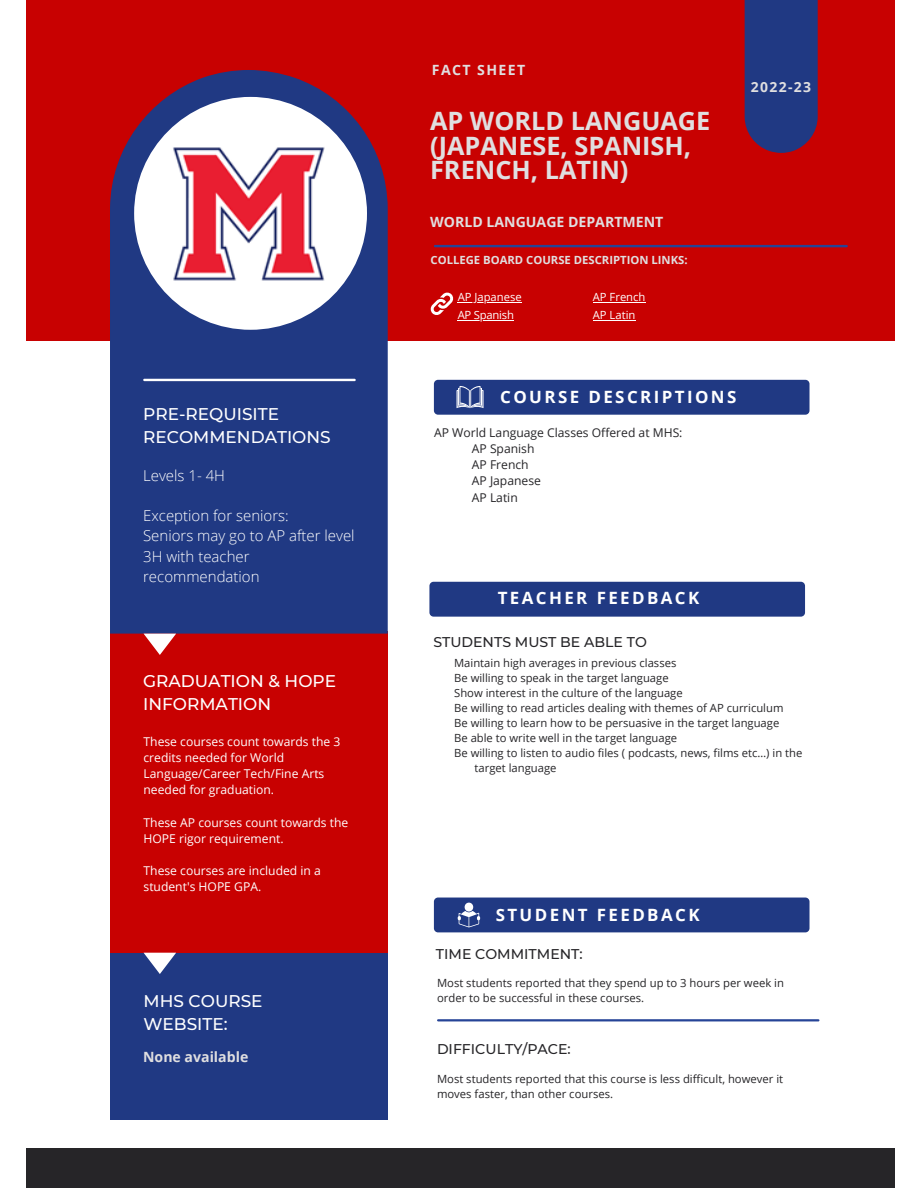
<style>
.page{position:relative;width:918px;height:1188px;background:#fff}
.page>*{position:absolute;margin:0;border:0;box-sizing:border-box;transform-origin:0 0}
.t1{font:700 25.35px "Open Sans";color:#e0dfe0}
.t2{font:500 16.95px/23.2px "Montserrat";color:#fff}
.t3{font:700 16.95px "Open Sans";letter-spacing:.14em;color:#fff}
.t4{font:300 15px/20.2px "Open Sans";color:#fff}
.t5{font:500 14.1px "Montserrat";color:#262528}
.t6{font:700 14.1px "Open Sans";color:#e0dfe0}
.t7{font:700 14.1px "Open Sans";letter-spacing:.1em;color:#e0dfe0}
.t8{font:700 13.95px "Open Sans";letter-spacing:.1em;color:#e0dfe0}
.t9{font:12.15px/16.2px "Open Sans";color:#fff}
.t10{font:12.15px "Open Sans";color:#262528}
.t11{font:11.25px/15px "Open Sans";color:#262528}
.t12{font:700 11.25px "Open Sans";color:#e0dfe0}
.t13{font:11.25px "Open Sans";color:#fff}
.t14{font:11.25px "Open Sans";letter-spacing:-.02em;color:#fff}
</style>
<div class="page">
<div style="left:26px;top:0;width:869px;height:341px;background:#c80101"></div>
<div style="left:745px;top:0;width:73px;height:153px;background:#203983"></div>
<div style="left:110px;top:940px;width:277px;height:180px;background:#203983"></div>
<div style="left:110px;top:631px;width:277px;height:322px;background:#c80101"></div>
<svg style="left:110px;top:70px;width:278px;height:564px;background:#2c3579"></svg>
<div style="left:134px;top:97px;width:233px;height:233px;background:#fff;border-radius:50%"></div>
<hr style="left:435px;top:245px;width:412px;height:2px;background:#264497">
<hr style="left:144px;top:379px;width:211px;height:2px;background:#fff">
<div style="left:434px;top:380px;width:376px;height:35px;background:#203983;border-radius:4px"></div>
<div style="left:429px;top:582px;width:376px;height:35px;background:#203983;border-radius:4px"></div>
<div style="left:434px;top:898px;width:376px;height:34px;background:#203983;border-radius:4px"></div>
<div style="left:27px;top:1148px;width:868px;height:40px;background:#262528"></div>
<svg style="left:144px;top:953px;width:32px;height:21px"></svg>
<svg style="left:144px;top:634px;width:32px;height:21px"></svg>
<img style="left:173px;top:147px;width:152px;height:134px">
<svg style="left:430px;top:292px;width:24px;height:23px"></svg>
<svg style="left:457px;top:386px;width:27px;height:22px"></svg>
<svg style="left:458px;top:903px;width:22px;height:24px"></svg>
<hr style="left:458px;top:320px;width:56px;height:1px;background:#fff">
<hr style="left:593px;top:302px;width:53px;height:1px;background:#fff">
<hr style="left:438px;top:1019px;width:380px;height:2px;background:#264497">
<hr style="left:593px;top:320px;width:42px;height:1px;background:#fff">
<hr style="left:458px;top:302px;width:64px;height:1px;background:#fff">
<p class="t2" style="left:143px;top:402px;width:189px">PRE-REQUISITE<br>RECOMMENDATIONS</p>
<p class="t4" style="left:143px;top:465px;width:83px">Levels 1- 4H</p>
<p class="t4" style="left:143px;top:505px;width:147px">Exception for seniors:</p>
<p class="t4" style="left:143px;top:525px;width:213px">Seniors may go to AP after level<br>3H with teacher recommendation</p>
<p class="t2" style="left:143px;top:669px;width:194px">GRADUATION &amp; HOPE<br>INFORMATION</p>
<p class="t9" style="left:144px;top:733px;width:198px">These courses count towards the 3 credits needed for World<br>Language/Career Tech/Fine Arts needed for graduation.</p>
<p class="t9" style="left:144px;top:814px;width:206px">These AP courses count towards the<br>HOPE rigor requirement.</p>
<p class="t9" style="left:144px;top:862px;width:179px">These courses are included in a student's HOPE GPA.</p>
<p class="t2" style="left:144px;top:989px;width:121px">MHS COURSE<br>WEBSITE:</p>
<p class="t6" style="left:143px;top:1047px;width:107px">None available</p>
<p class="t7" style="left:432px;top:60px;width:95px">FACT SHEET</p>
<p class="t1" style="left:430px;top:103px;width:282px">AP WORLD LANGUAGE</p>
<p class="t1" style="left:430px;top:127px;width:263px">(JAPANESE, SPANISH,</p>
<p class="t1" style="left:430px;top:152px;width:200px">FRENCH, LATIN)</p>
<p class="t6" style="left:430px;top:212px;width:235px">WORLD LANGUAGE DEPARTMENT</p>
<p class="t12" style="left:431px;top:252px;width:259px">COLLEGE BOARD COURSE DESCRIPTION LINKS:</p>
<p class="t13" style="left:458px;top:289px;width:66px">AP Japanese</p>
<p class="t14" style="left:458px;top:307px;width:58px">AP Spanish</p>
<p class="t13" style="left:593px;top:289px;width:54px">AP French</p>
<p class="t13" style="left:593px;top:307px;width:44px">AP Latin</p>
<p class="t8" style="left:751px;top:77px;width:62px">2022-23</p>
<p class="t3" style="left:500px;top:385px;width:238px">COURSE DESCRIPTIONS</p>
<p class="t10" style="left:434px;top:424px;width:250px">AP World Language Classes Offered at MHS:</p>
<p class="t10" style="left:472px;top:440px;width:64px">AP Spanish</p>
<p class="t10" style="left:472px;top:456px;width:58px">AP French</p>
<p class="t10" style="left:472px;top:472px;width:71px">AP Japanese</p>
<p class="t10" style="left:472px;top:489px;width:47px">AP Latin</p>
<p class="t3" style="left:498px;top:586px;width:203px">TEACHER FEEDBACK</p>
<p class="t5" style="left:433px;top:633px;width:215px">STUDENTS MUST BE ABLE TO</p>
<p class="t11" style="left:454px;top:655px;width:224px">Maintain high averages in previous classes</p>
<p class="t11" style="left:454px;top:670px;width:216px">Be willing to speak in the target language</p>
<p class="t11" style="left:454px;top:685px;width:230px">Show interest in the culture of the language</p>
<p class="t11" style="left:454px;top:700px;width:331px">Be willing to read articles dealing with themes of AP curriculum</p>
<p class="t11" style="left:454px;top:715px;width:327px">Be willing to learn how to be persuasive in the target language</p>
<p class="t11" style="left:454px;top:730px;width:225px">Be able to write well in the target language</p>
<p class="t11" style="left:454px;top:745px;width:350px">Be willing to listen to audio files ( podcasts, news, films etc…) in the</p>
<p class="t11" style="left:475px;top:760px;width:83px">target language</p>
<p class="t3" style="left:496px;top:903px;width:205px">STUDENT FEEDBACK</p>
<p class="t5" style="left:436px;top:945px;width:148px">TIME COMMITMENT:</p>
<p class="t11" style="left:437px;top:975px;width:349px">Most students reported that they spend up to 3 hours per week in order to be successful in these courses.</p>
<p class="t5" style="left:437px;top:1040px;width:135px">DIFFICULTY/PACE:</p>
<p class="t11" style="left:437px;top:1071px;width:348px">Most students reported that this course is less difficult, however it moves faster, than other courses.</p>
</div>
